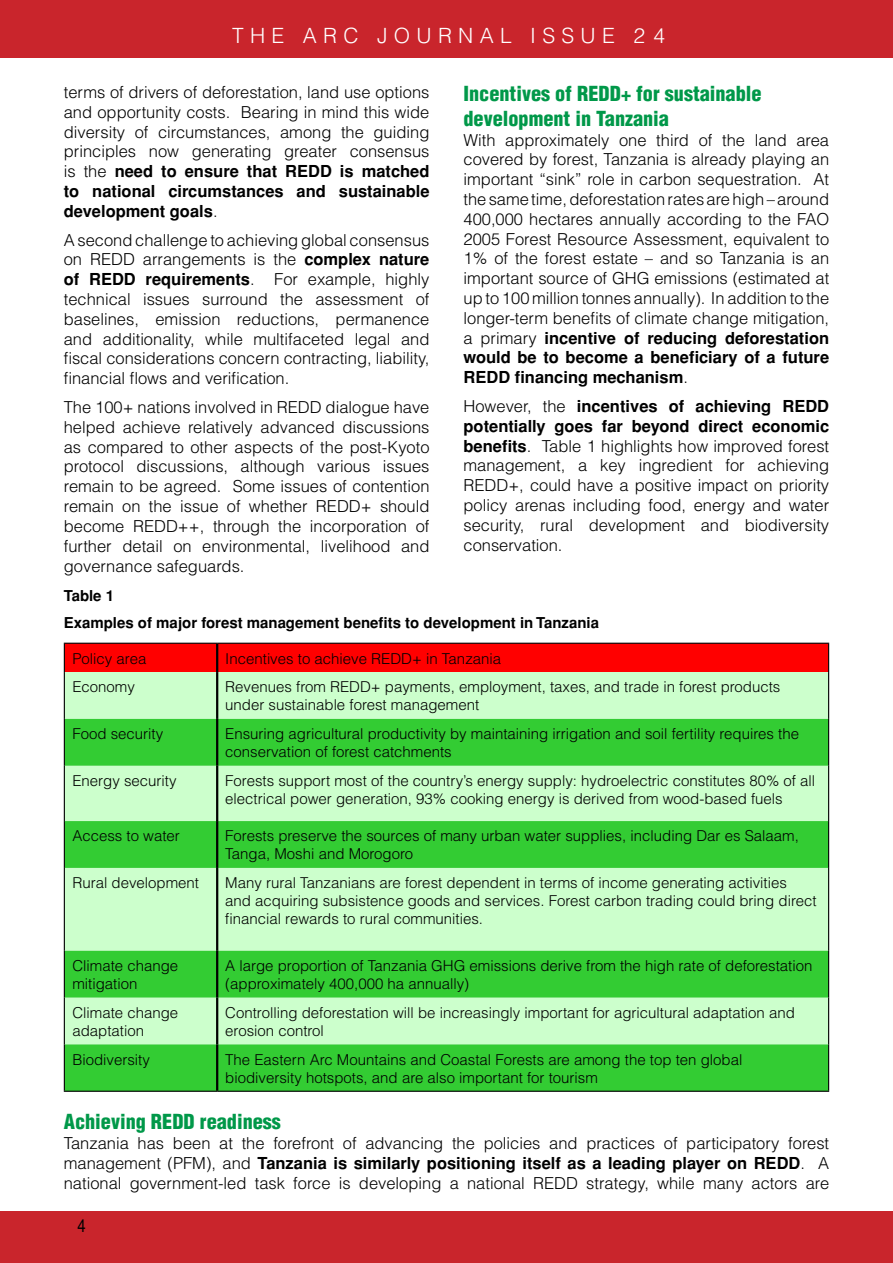
<style>
.page{position:relative;width:893px;height:1263px;background:#fff}
.page>*{position:absolute;margin:0;border:0;box-sizing:border-box;transform-origin:0 0}
.t1{font:300 21px "Helvetica";letter-spacing:.3em;color:#fff}
.t2{font:900 condensed 20.25px/24.3px "Helvetica";color:#009849}
.t3{font:condensed 18px "Helvetica";color:#000}
.t4{font:300 16.5px/19.8px "Helvetica";color:#000;text-align:justify}
.t5{font:300 15px/18px "Helvetica";color:#000}
.t6{font:700 15px/27px "Helvetica";color:#000}
.s1{font-weight:700}
</style>
<div class="page">
<div style="left:0;top:1211px;width:893px;height:52px;background:#c9252c"></div>
<div style="left:0;top:0;width:893px;height:58px;background:#c9252c"></div>
<div style="left:65px;top:672px;width:763px;height:47px;background:#cfc"></div>
<svg style="left:65px;top:719px;width:763px;height:372px;background:#7fe57f"></svg>
<div style="left:64px;top:643px;width:765px;height:29px;background:#f00"></div>
<hr style="left:64px;top:672px;width:1px;height:47px;background:#000">
<hr style="left:828px;top:672px;width:1px;height:47px;background:#000">
<hr style="left:64px;top:719px;width:1px;height:47px;background:#000">
<hr style="left:828px;top:719px;width:1px;height:47px;background:#000">
<hr style="left:64px;top:766px;width:1px;height:55px;background:#000">
<hr style="left:828px;top:766px;width:1px;height:55px;background:#000">
<hr style="left:64px;top:821px;width:1px;height:47px;background:#000">
<hr style="left:828px;top:821px;width:1px;height:47px;background:#000">
<hr style="left:64px;top:868px;width:1px;height:83px;background:#000">
<hr style="left:828px;top:868px;width:1px;height:83px;background:#000">
<hr style="left:64px;top:951px;width:1px;height:46px;background:#000">
<hr style="left:828px;top:951px;width:1px;height:46px;background:#000">
<hr style="left:64px;top:997px;width:1px;height:47px;background:#000">
<hr style="left:828px;top:997px;width:1px;height:47px;background:#000">
<hr style="left:64px;top:1044px;width:1px;height:47px;background:#000">
<hr style="left:828px;top:1044px;width:1px;height:47px;background:#000">
<hr style="left:64px;top:1091px;width:153px;height:1px;background:#000">
<hr style="left:217px;top:1091px;width:612px;height:1px;background:#000">
<hr style="left:216px;top:644px;width:2px;height:28px;background:#000">
<hr style="left:216px;top:672px;width:2px;height:47px;background:#000">
<hr style="left:216px;top:719px;width:2px;height:47px;background:#000">
<hr style="left:216px;top:766px;width:2px;height:55px;background:#000">
<hr style="left:216px;top:821px;width:2px;height:47px;background:#000">
<hr style="left:216px;top:868px;width:2px;height:83px;background:#000">
<hr style="left:216px;top:951px;width:2px;height:46px;background:#000">
<hr style="left:216px;top:997px;width:2px;height:47px;background:#000">
<hr style="left:216px;top:1044px;width:2px;height:47px;background:#000">
<p class="t1" style="left:232px;top:22px;width:434px">the arc journal Issue 24</p>
<p class="t4" style="left:64px;top:82px;width:367px">terms of drivers of deforestation, land use options and opportunity costs. Bearing in mind this wide diversity of circumstances, among the guiding principles now generating greater consensus is the <span class="s1">need to ensure that REDD is matched to national circumstances and sustainable development goals</span>.</p>
<p class="t4" style="left:64px;top:229px;width:367px">A second challenge to achieving global consensus on REDD arrangements is the <span class="s1">complex nature of REDD requirements</span>. For example, highly technical issues surround the assessment of baselines, emission reductions, permanence and additionality, while multifaceted legal and fiscal considerations concern contracting, liability, financial flows and verification.</p>
<p class="t4" style="left:64px;top:397px;width:367px">The 100+ nations involved in REDD dialogue have helped achieve relatively advanced discussions as compared to other aspects of the post-Kyoto protocol discussions, although various issues remain to be agreed. Some issues of contention remain on the issue of whether REDD+ should become REDD++, through the incorporation of further detail on environmental, livelihood and governance safeguards.</p>
<p class="t2" style="left:463px;top:82px;width:300px">Incentives of REDD+ for sustainable development in Tanzania</p>
<p class="t4" style="left:463px;top:129px;width:367px;text-align:left">With approximately one third of the land area covered by forest, Tanzania is already playing an important “sink” role in carbon sequestration. At the same time, deforestation rates are high – around 400,000 hectares annually according to the FAO 2005 Forest Resource Assessment, equivalent to 1% of the forest estate – and so Tanzania is an important source of GH G emissions (estimated at up to 100 million tonnes annually). In addition to the longer-term benefits of climate change mitigation, a primary <span class="s1">incentive of reducing deforestation would be to become a beneficiary of a future REDD financing mechanism</span>.</p>
<p class="t4" style="left:463px;top:396px;width:367px">H owever, the <span class="s1">incentives of achieving REDD potentially goes far beyond direct economic benefits</span>. Table 1 highlights how improved forest management, a key ingredient for achieving REDD+, could have a positive impact on priority policy arenas including food, energy and water security, rural development and biodiversity conservation.</p>
<p class="t6" style="left:64px;top:582px;width:537px">Table 1<br>Examples of major forest management benefits to development in Tanzania</p>
<p class="t5" style="left:72px;top:649px;width:75px">Policy area</p>
<p class="t5" style="left:225px;top:649px;width:277px">Incentives to achieve REDD+ in Tanzania</p>
<p class="t5" style="left:72px;top:678px;width:64px">Economy</p>
<p class="t5" style="left:225px;top:678px;width:557px">Revenues from REDD+ payments, employment, taxes, and trade in forest products under sustainable forest management</p>
<p class="t5" style="left:72px;top:724px;width:92px">Food security</p>
<p class="t5" style="left:225px;top:724px;width:575px">Ensuring agricultural productivity by maintaining irrigation and soil fertility requires the conservation of forest catchments</p>
<p class="t5" style="left:72px;top:771px;width:106px">Energy security</p>
<p class="t5" style="left:225px;top:771px;width:591px">Forests support most of the country’s energy supply: hydroelectric constitutes 80% of all electrical power generation, 93% cooking energy is derived from wood-based fuels</p>
<p class="t5" style="left:72px;top:827px;width:109px">Access to water</p>
<p class="t5" style="left:225px;top:827px;width:575px">Forests preserve the sources of many urban water supplies, including Dar es Salaam,<br>Tanga, Moshi and Morogoro</p>
<p class="t5" style="left:72px;top:873px;width:128px">Rural development</p>
<p class="t5" style="left:225px;top:873px;width:593px">Many rural Tanzanians are forest dependent in terms of income generating activities<br>and acquiring subsistence goods and services. Forest carbon trading could bring direct financial rewards to rural communities.</p>
<p class="t5" style="left:72px;top:956px;width:107px">Climate change mitigation</p>
<p class="t5" style="left:225px;top:956px;width:589px">A large proportion of Tanzania GHG emissions derive from the high rate of deforestation (approximately 400,000 ha annually)</p>
<p class="t5" style="left:72px;top:1003px;width:107px">Climate change adaptation</p>
<p class="t5" style="left:225px;top:1003px;width:571px">Controlling deforestation will be increasingly important for agricultural adaptation and erosion control</p>
<p class="t5" style="left:72px;top:1050px;width:79px">Biodiversity</p>
<p class="t5" style="left:225px;top:1050px;width:519px">The Eastern Arc Mountains and Coastal Forests are among the top ten global biodiversity hotspots, and are also important for tourism</p>
<p class="t2" style="left:64px;top:1109px;width:219px">Achieving REDD readiness</p>
<p class="t4" style="left:64px;top:1133px;width:767px">Tanzania has been at the forefront of advancing the policies and practices of participatory forest management (PFM), and <span class="s1">Tanzania is similarly positioning itself as a leading player on REDD</span>. A national government-led task force is developing a national REDD strategy, while many actors are</p>
<p class="t3" style="left:77px;top:1215px;width:10px">4</p>
</div>
